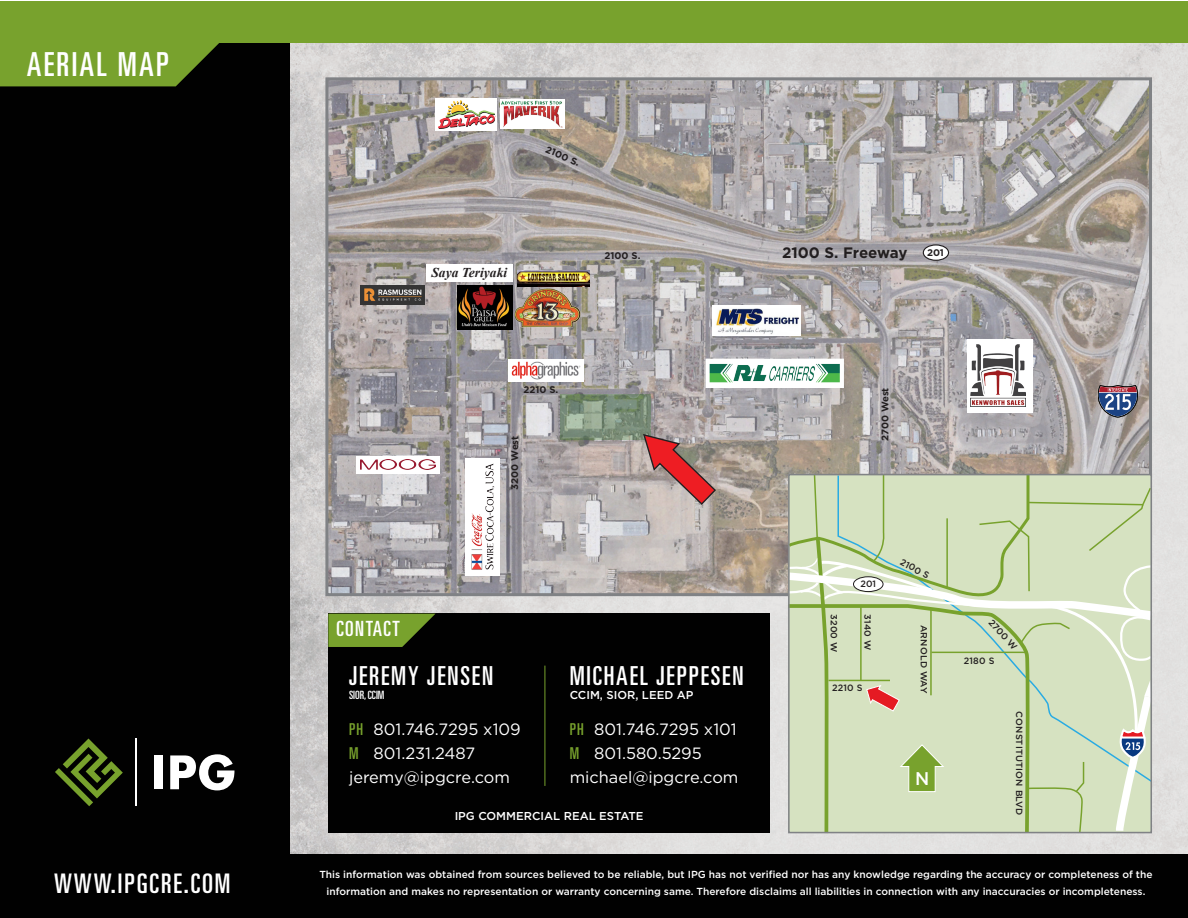
<style>
.page{position:relative;width:1188px;height:918px;background:#fff}
.page>*{position:absolute;margin:0;border:0;box-sizing:border-box;transform-origin:0 0}
.t1{font:ultra-condensed 33.15px "Univers LT Std";letter-spacing:.07em;color:#fff}
.t2{font:ultra-condensed 27px "Univers LT Std";letter-spacing:.07em;color:#fff}
.t3{font:ultra-condensed 26.1px "Univers LT Std";letter-spacing:.07em;color:#fff}
.t4{font:ultra-condensed 21px "Univers LT Std";letter-spacing:.07em;color:#fff}
.t5{font:500 18.3px "Gotham";color:#fff}
.t6{font:16.35px "Gotham";color:#fff}
.t7{font:700 15.15px "Gotham";color:#231f20}
.t8{font:italic 700 13.5px "Times New Roman";color:#231f20}
.t9{font:500 11.4px "Gotham";color:#fff}
.t10{font:ultra-condensed 11.4px "Univers LT Std";color:#fff}
.t11{font:500 10.2px/16.5px "Gotham";color:#fff;text-align:center}
.t12{font:700 9.6px "Gotham";color:#231f20}
.t13{font:500 9.15px "Gotham";letter-spacing:.02em;color:#231f20}
.t14{font:500 9px "Gotham";letter-spacing:.02em;color:#231f20}
.s1{font-family:"Univers LT Std";font-stretch:ultra-condensed;color:#78a22d}
</style>
<div class="page">
<img style="left:289px;top:42px;width:899px;height:812px">
<div style="left:0;top:1px;width:289px;height:917px;background:#010101"></div>
<svg style="left:55px;top:739px;width:68px;height:67px"></svg>
<div style="left:154px;top:755px;width:9px;height:34px;background:#fff"></div>
<svg style="left:170px;top:754px;width:64px;height:36px"></svg>
<hr style="left:136px;top:739px;width:1px;height:67px;background:#fff">
<div style="left:0;top:854px;width:1188px;height:64px;background:#010101"></div>
<div style="left:0;top:1px;width:1188px;height:41px;background:#78a22d"></div>
<svg style="left:0;top:42px;width:220px;height:44px;background:#6c9228"></svg>
<div style="left:328px;top:614px;width:442px;height:219px;background:#010101"></div>
<svg style="left:328px;top:614px;width:107px;height:33px;background:#658826"></svg>
<img style="left:329px;top:81px;width:819px;height:511px">
<div style="left:436px;top:98px;width:61px;height:32px;background:#fff"></div>
<img style="left:438px;top:101px;width:57px;height:28px">
<img style="left:500px;top:99px;width:64px;height:30px">
<img style="left:458px;top:286px;width:125px;height:44px">
<img style="left:517px;top:270px;width:72px;height:16px">
<img style="left:509px;top:360px;width:74px;height:21px">
<img style="left:360px;top:286px;width:65px;height:19px">
<div style="left:356px;top:456px;width:84px;height:18px;background:#fff"></div>
<img style="left:360px;top:460px;width:76px;height:10px">
<svg style="left:561px;top:394px;width:90px;height:45px;background:#7f937d"></svg>
<div style="left:466px;top:458px;width:34px;height:118px;background:#fff"></div>
<img style="left:471px;top:463px;width:24px;height:107px">
<img style="left:711px;top:364px;width:128px;height:19px">
<div style="left:967px;top:339px;width:66px;height:74px;background:#fff"></div>
<img style="left:971px;top:345px;width:54px;height:61px">
<div style="left:713px;top:305px;width:88px;height:30px;background:#fff"></div>
<img style="left:716px;top:308px;width:83px;height:26px">
<div style="left:426px;top:264px;width:86px;height:18px;background:#fff"></div>
<svg style="left:642px;top:433px;width:75px;height:73px;background:#b97a77"></svg>
<svg style="left:1098px;top:386px;width:40px;height:31px"></svg>
<div style="left:923px;top:245px;width:26px;height:15px;background:#fff;border-radius:50%"></div>
<div style="left:923px;top:244px;width:26px;height:17px;border:1px solid #231f20;border-radius:50%"></div>
<div style="left:325px;top:77px;width:827px;height:519px;border:3px solid #808285"></div>
<svg style="left:782px;top:472px;width:376px;height:367px;background:#d2debc"></svg>
<div style="left:788px;top:474px;width:364px;height:359px;border:2px solid #808285"></div>
<hr style="left:545px;top:666px;width:1px;height:120px;background:#78a22d">
<p class="t1" style="left:27px;top:45px;width:144px">AERIAL MAP</p>
<p class="t2" style="left:54px;top:868px;width:178px">WWW.IPGCRE.COM</p>
<p class="t8" style="left:431px;top:263px;width:77px">Saya Teriyaki</p>
<p class="t12" style="left:549px;top:143px;width:37px;rotate:23deg">2100 S.</p>
<p class="t12" style="left:605px;top:249px;width:37px">2100 S.</p>
<p class="t7" style="left:782px;top:242px;width:127px">2100 S. Freeway</p>
<p class="t12" style="left:927px;top:246px;width:19px">201</p>
<p class="t12" style="left:523px;top:383px;width:36px">2210 S.</p>
<p class="t12" style="left:508px;top:490px;width:55px;rotate:-90deg">3200 West</p>
<p class="t12" style="left:879px;top:441px;width:55px;rotate:-90deg">2700 West</p>
<p class="t4" style="left:336px;top:617px;width:65px">CONTACT</p>
<p class="t3" style="left:349px;top:660px;width:146px">JEREMY JENSEN</p>
<p class="t10" style="left:349px;top:689px;width:37px">SIOR, CCIM</p>
<p class="t6" style="left:349px;top:719px;width:173px"><span class="s1">PH</span> 801.746.7295 x109</p>
<p class="t6" style="left:349px;top:743px;width:128px"><span class="s1">M</span> 801.231.2487</p>
<p class="t6" style="left:349px;top:767px;width:162px">jeremy@ipgcre.com</p>
<p class="t3" style="left:570px;top:660px;width:175px">MICHAEL JEPPESEN</p>
<p class="t9" style="left:570px;top:688px;width:125px">CCIM, SIOR, LEED AP</p>
<p class="t6" style="left:570px;top:719px;width:168px"><span class="s1">PH</span> 801.746.7295 x101</p>
<p class="t6" style="left:570px;top:743px;width:134px"><span class="s1">M</span> 801.580.5295</p>
<p class="t6" style="left:570px;top:767px;width:170px">michael@ipgcre.com</p>
<p class="t9" style="left:455px;top:809px;width:190px">IPG COMMERCIAL REAL ESTATE</p>
<p class="t14" style="left:840px;top:614px;width:40px;rotate:90deg">3200 W</p>
<p class="t13" style="left:861px;top:578px;width:17px">201</p>
<p class="t14" style="left:874px;top:614px;width:38px;rotate:90deg">3140 W</p>
<p class="t13" style="left:832px;top:682px;width:32px">2210 S</p>
<p class="t13" style="left:904px;top:556px;width:33px;rotate:29deg">2100 S</p>
<p class="t14" style="left:930px;top:625px;width:70px;rotate:90deg">ARNOLD WAY</p>
<p class="t13" style="left:995px;top:616px;width:39px;rotate:48deg">2700 W</p>
<p class="t13" style="left:964px;top:655px;width:32px">2180 S</p>
<p class="t5" style="left:915px;top:766px;width:16px">N</p>
<p class="t14" style="left:1025px;top:711px;width:106px;rotate:90deg">CONSTITUTION BLVD</p>
<p class="t11" style="left:319px;top:866px;width:835px">This information was obtained from sources believed to be reliable, but IPG has not verified nor has any knowledge regarding the accuracy or completeness of the information and makes no representation or warranty concerning same. Therefore disclaims all liabilities in connection with any inaccuracies or incompleteness.</p>
</div>
